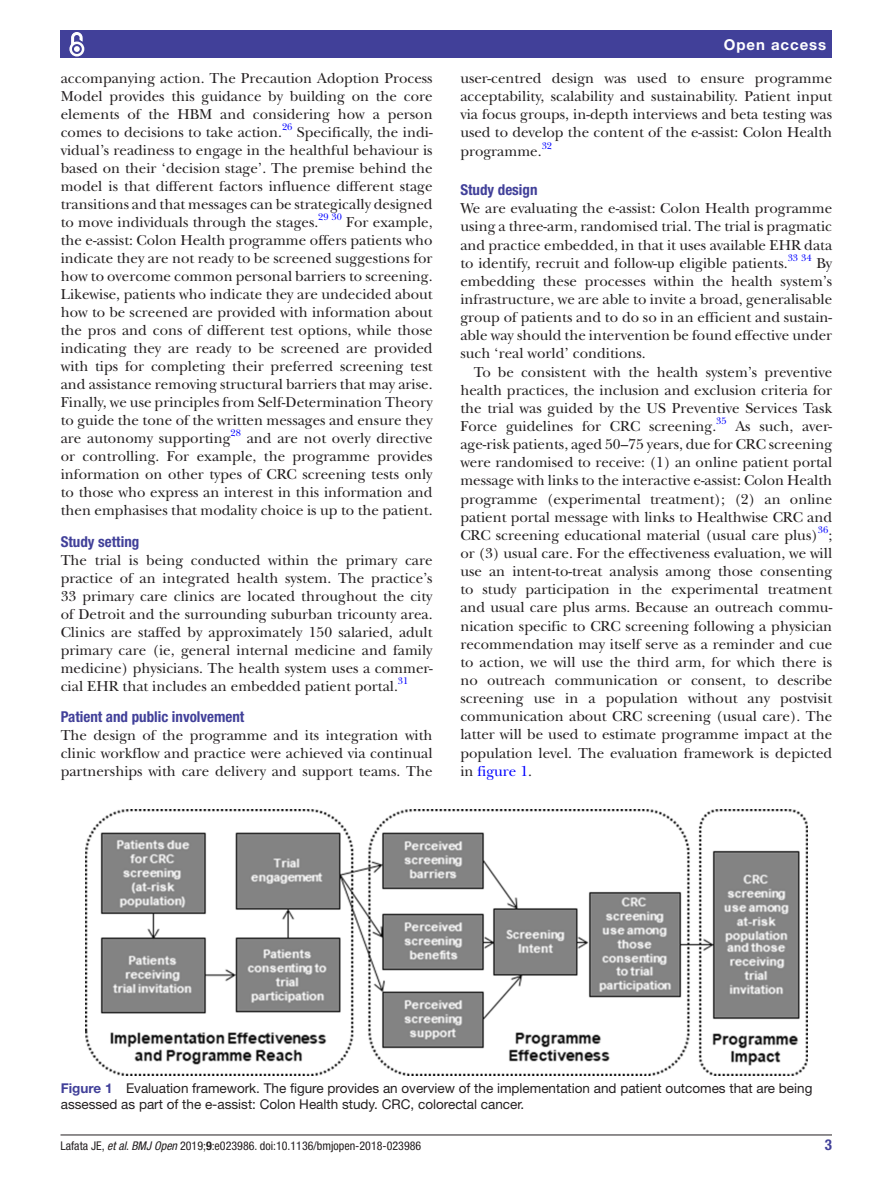
<style>
.page{position:relative;width:893px;height:1191px;background:#fff}
.page>*{position:absolute;margin:0;border:0;box-sizing:border-box;transform-origin:0 0}
.t1{font:15px/18.1px "New Baskerville";color:#231f20;text-align:justify}
.t2{font:700 condensed 15px "Helvetica Neue LT Std";color:#414099}
.t3{font:700 15px "Helvetica Neue LT Std";letter-spacing:.065em;color:#fff}
.t4{font:13.5px/16.2px "Helvetica Neue LT Std";color:#231f20}
.t5{font:condensed 12px "Helvetica Neue LT Std";color:#231f20}
.t6{font:9.9px "New Baskerville";color:#00f}
.s1{color:#00f}
.s2{font-weight:700;color:#414099}
.s3{font-style:italic}
.s4{font-weight:700}
</style>
<div class="page">
<hr style="left:61px;top:1134px;width:771px;height:1px;background:#231f20">
<div style="left:61px;top:31px;width:771px;height:27px;background:#414099"></div>
<svg style="left:69px;top:32px;width:16px;height:25px"></svg>
<img style="left:85px;top:809px;width:723px;height:266px">
<p class="t1" style="left:61px;top:69px;width:373px">accompanying action. The Precaution Adoption Process Model provides this guidance by building on the core elements of the HBM and considering how a person comes to decisions to take action.</p>
<p class="t6" style="left:282px;top:121px;width:12px">26</p>
<p class="t1" style="left:61px;top:123px;width:373px;text-indent:236px">Specifically, the indi&shy;vidual’s readiness to engage in the healthful behaviour is based on their ‘decision stage’. The premise behind the model is that different factors influence different stage transitions and that messages can be strategically designed to move individuals through the stages.</p>
<p class="t6" style="left:318px;top:211px;width:25px">29 30</p>
<p class="t1" style="left:61px;top:213px;width:373px;text-indent:285px">For example, the e-assist: Colon Health programme offers patients who indicate they are not ready to be screened suggestions for how to overcome common personal barriers to screening.<br>Likewise, patients who indicate they are undecided about how to be screened are provided with information about the pros and cons of different test options, while those indicating they are ready to be screened are provided with tips for completing their preferred screening test and assistance removing structural barriers that may arise.<br>Finally, we use principles from Self-Determination Theory to guide the tone of the written messages and ensure they are autonomy supporting<sup>28</sup> and are not overly directive or controlling. For example, the programme provides information on other types of CRC screening tests only to those who express an interest in this information and then emphasises that modality choice is up to the patient.</p>
<p class="t2" style="left:61px;top:532px;width:80px">Study setting</p>
<p class="t1" style="left:61px;top:551px;width:373px">The trial is being conducted within the primary care practice of an integrated health system. The practice’s 33 primary care clinics are located throughout the city of Detroit and the surrounding suburban tricounty area.<br>Clinics are staffed by approximately 150 salaried, adult primary care (ie, general internal medicine and family medicine) physicians. The health system uses a commer&shy;cial EHR that includes an embedded patient portal.</p>
<p class="t6" style="left:398px;top:675px;width:12px">31</p>
<p class="t2" style="left:61px;top:708px;width:185px">Patient and public involvement</p>
<p class="t1" style="left:61px;top:726px;width:373px">The design of the programme and its integration with clinic workflow and practice were achieved via continual partnerships with care delivery and support teams. The</p>
<p class="t3" style="left:724px;top:35px;width:104px">Open access</p>
<p class="t1" style="left:460px;top:69px;width:373px">user-centred design was used to ensure programme acceptability, scalability and sustainability. Patient input via focus groups, in-depth interviews and beta testing was used to develop the content of the e-assist: Colon Health programme.<sup>32</sup></p>
<p class="t2" style="left:460px;top:181px;width:79px">Study design</p>
<p class="t1" style="left:460px;top:199px;width:373px">We are evaluating the e-assist: Colon Health programme using a three-arm, randomised trial. The trial is pragmatic and practice embedded, in that it uses available EHR data to identify, recruit and follow-up eligible patients.<sup>33</sup> <sup>34</sup> By embedding these processes within the health system’s infrastructure, we are able to invite a broad, generalisable group of patients and to do so in an efficient and sustain&shy;able way should the intervention be found effective under such ‘real world’ conditions.</p>
<p class="t1" style="left:460px;top:363px;width:373px;text-indent:14px">To be consistent with the health system’s preventive health practices, the inclusion and exclusion criteria for the trial was guided by the US Preventive Services Task Force guidelines for CRC screening.</p>
<p class="t6" style="left:716px;top:415px;width:12px">35</p>
<p class="t1" style="left:460px;top:417px;width:373px;text-indent:275px">As such, aver&shy;age-risk patients, aged 50–75 years, due for CRC screening were randomised to receive: (1) an online patient portal message with links to the interactive e-assist: Colon Health programme (experimental treatment); (2) an online patient portal message with links to Healthwise CRC and CRC screening educational material (usual care plus)</p>
<p class="t6" style="left:818px;top:524px;width:12px">36</p>
<p class="t1" style="left:460px;top:526px;width:373px;text-indent:368px">; or (3) usual care. For the effectiveness evaluation, we will use an intent-to-treat analysis among those consenting to study participation in the experimental treatment and usual care plus arms. Because an outreach commu&shy;nication specific to CRC screening following a physician recommendation may itself serve as a reminder and cue to action, we will use the third arm, for which there is no outreach communication or consent, to describe screening use in a population without any postvisit communication about CRC screening (usual care). The latter will be used to estimate programme impact at the population level. The evaluation framework is depicted in <span class="s1">figure 1</span>.</p>
<p class="t4" style="left:61px;top:1080px;width:753px"><span class="s2">Figure 1</span> Evaluation framework. The figure provides an overview of the implementation and patient outcomes that are being assessed as part of the e-assist: Colon Health study. CRC, colorectal cancer.</p>
<p class="t5" style="left:61px;top:1138px;width:362px">Lafata JE, <span class="s3">et al</span>. <span class="s3">BMJ Open</span> 2019;<span class="s4">9</span>:e023986. doi:10.1136/bmjopen-2018-023986</p>
<p class="t2" style="left:825px;top:1135px;width:9px">3</p>
</div>
